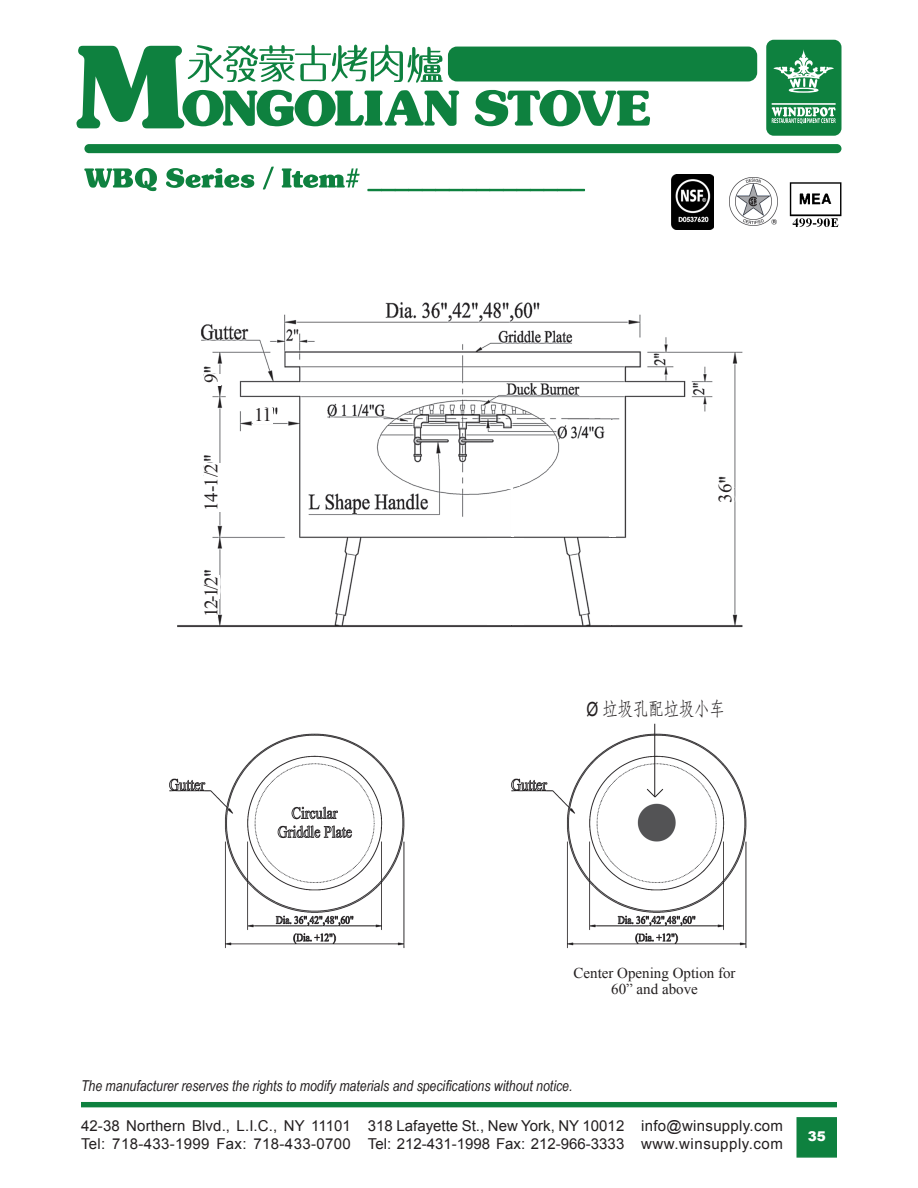
<style>
.page{position:relative;width:918px;height:1188px;background:#fff}
.page>*{position:absolute;margin:0;border:0;box-sizing:border-box;transform-origin:0 0}
.chinese_body{font:19.5px "Adobe Fangsong Std";color:#231f20;scale:.78 1}
.t1{font:19.2px "Times New Roman";letter-spacing:-.045em;color:#231f20}
._02_GUTS_2_0_Body_Te{font:15px "Arial";letter-spacing:.01em;color:#231f20}
._04_GUTS_4_1_Captain{font:italic 15px "Arial Narrow";color:#231f20}
.t2{font:15px/16.5px "Times New Roman";color:#231f20;text-align:center}
._02_GUTS_2_0_Body_Te-2{font:15px "Arial";letter-spacing:.035em;color:#231f20}
.t3{font:900 13.5px "Arial";color:#fff}
.s1{font-family:"Arial"}
</style>
<div class="page">
<div style="left:796px;top:1117px;width:41px;height:41px;background:#0e813f;border:2px solid #0e813f"></div>
<div style="left:81px;top:1102px;width:756px;height:5px;background:#0e813f"></div>
<img style="left:177px;top:302px;width:566px;height:326px">
<div style="left:253px;top:408px;width:19px;height:15px;background:#fff"></div>
<div style="left:204px;top:374px;width:16px;height:12px;background:#fff"></div>
<div style="left:718px;top:484px;width:16px;height:32px;background:#fff"></div>
<div style="left:204px;top:463px;width:16px;height:49px;background:#fff"></div>
<div style="left:211px;top:576px;width:9px;height:23px;background:#fff"></div>
<div style="left:204px;top:577px;width:14px;height:40px;background:#fff"></div>
<div style="left:487px;top:538px;width:36px;height:87px;background:#fff"></div>
<hr style="left:511px;top:489px;width:3px;height:48px;background:#fff">
<div style="left:609px;top:420px;width:7px;height:117px;background:#fff"></div>
<div style="left:609px;top:538px;width:7px;height:87px;background:#fff"></div>
<div style="left:495px;top:439px;width:25px;height:47px;background:#fff"></div>
<div style="left:502px;top:442px;width:10px;height:46px;background:#fff"></div>
<div style="left:589px;top:479px;width:24px;height:32px;background:#fff"></div>
<img style="left:169px;top:734px;width:236px;height:215px">
<img style="left:511px;top:734px;width:236px;height:215px">
<div style="left:84px;top:144px;width:757px;height:9px;background:#0e813f;border-radius:5px"></div>
<div style="left:766px;top:40px;width:75px;height:96px;background:#0e813f;border-radius:7px"></div>
<svg style="left:773px;top:50px;width:61px;height:43px"></svg>
<hr style="left:772px;top:103px;width:64px;height:2px;background:#fff">
<svg style="left:772px;top:107px;width:64px;height:17px"></svg>
<svg style="left:84px;top:168px;width:73px;height:23px"></svg>
<svg style="left:166px;top:168px;width:88px;height:20px"></svg>
<svg style="left:263px;top:167px;width:11px;height:22px"></svg>
<svg style="left:282px;top:168px;width:78px;height:20px"></svg>
<svg style="left:367px;top:189px;width:218px;height:2px"></svg>
<svg style="left:475px;top:90px;width:175px;height:36px"></svg>
<div style="left:448px;top:47px;width:309px;height:34px;background:#0e813f;border-radius:9px"></div>
<svg style="left:76px;top:45px;width:383px;height:83px"></svg>
<img style="left:789px;top:182px;width:53px;height:45px">
<img style="left:729px;top:177px;width:49px;height:48px">
<img style="left:671px;top:174px;width:43px;height:55px">
<hr style="left:654px;top:724px;width:1px;height:72px;background:#231f20">
<svg style="left:646px;top:788px;width:18px;height:10px"></svg>
<p class="t1" style="left:198px;top:383px;width:11px;rotate:-90deg">9</p>
<p class="t1" style="left:198px;top:511px;width:49px;rotate:-90deg">14-1/2</p>
<p class="t1" style="left:198px;top:617px;width:42px;rotate:-90deg">12-1/2</p>
<p class="t1" style="left:254px;top:402px;width:19px">11</p>
<p class="t1" style="left:712px;top:503px;width:20px;rotate:-90deg">36</p>
<p class="chinese_body" style="left:586px;top:696px;width:179px"><span class="s1">Ø</span> 垃圾孔配垃圾小车</p>
<p class="t2" style="left:574px;top:964px;width:164px">Center Opening Option for<br>60” and above</p>
<p class="_04_GUTS_4_1_Captain" style="left:81px;top:1076px;width:493px">The manufacturer reserves the rights to modify materials and specifications without notice.</p>
<p class="_02_GUTS_2_0_Body_Te" style="left:81px;top:1116px;width:272px">42-38 Northern Blvd., L.I.C., NY 11101</p>
<p class="_02_GUTS_2_0_Body_Te" style="left:81px;top:1134px;width:271px">Tel: 718-433-1999 Fax: 718-433-0700</p>
<p class="_02_GUTS_2_0_Body_Te" style="left:368px;top:1116px;width:258px">318 Lafayette St., New York, NY 10012</p>
<p class="_02_GUTS_2_0_Body_Te" style="left:368px;top:1134px;width:258px">Tel: 212-431-1998 Fax: 212-966-3333</p>
<p class="_02_GUTS_2_0_Body_Te" style="left:641px;top:1116px;width:143px">info@winsupply.com</p>
<p class="_02_GUTS_2_0_Body_Te-2" style="left:641px;top:1134px;width:143px">www.winsupply.com</p>
<p class="t3" style="left:808px;top:1127px;width:20px">35</p>
</div>
